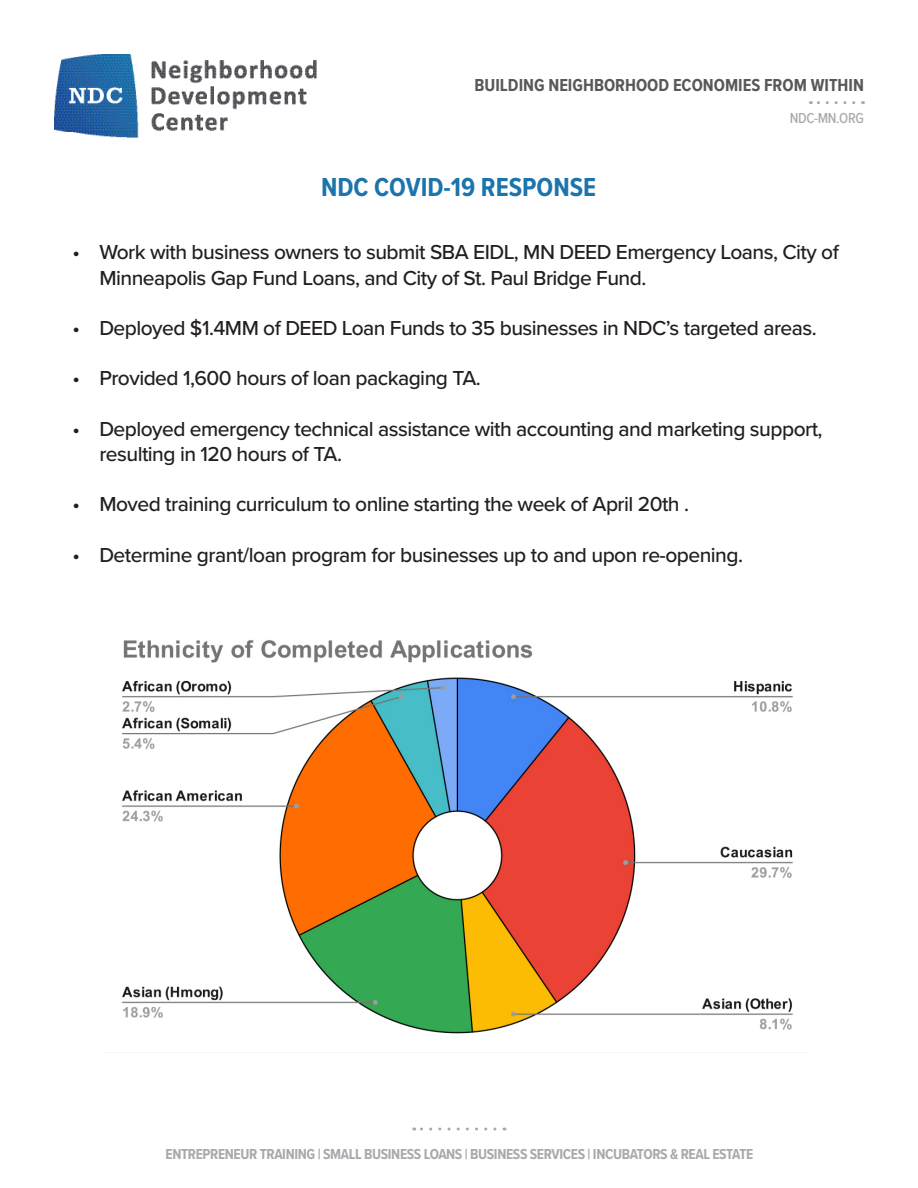
<style>
.page{position:relative;width:918px;height:1188px;background:#fff}
.page>*{position:absolute;margin:0;border:0;box-sizing:border-box;transform-origin:0 0}
.t1{font:700 27px "Proxima Nova Cond";color:#1c74ad}
.t2{font:500 21px/25.2px "Proxima Nova";letter-spacing:-.025em;color:#231f20}
.t3{font:700 18px "Proxima Nova Cond";color:#57585a}
.t4{font:700 15px "Proxima Nova Cond";letter-spacing:-.025em;color:#a8a9ad}
.t5{font:500 15px "Proxima Nova Cond";letter-spacing:-.025em;color:#a8a9ad}
</style>
<div class="page">
<img style="left:54px;top:54px;width:262px;height:84px">
<svg style="left:810px;top:101px;width:44px;height:3px"></svg>
<svg style="left:414px;top:1128px;width:81px;height:3px"></svg>
<img style="left:121px;top:640px;width:672px;height:394px">
<p class="t3" style="left:474px;top:74px;width:391px">BUILDING NEIGHBORHOOD ECONOMIES FROM WITHIN</p>
<p class="t1" style="left:321px;top:171px;width:277px">NDC COVID-19 RESPONSE</p>
<p class="t5" style="left:790px;top:107px;width:76px">NDC-MN.ORG</p>
<p class="t2" style="left:99px;top:240px;width:741px;text-indent:-27px">• Work with business owners to submit SBA EIDL, MN DEED Emergency Loans, City of<br>Minneapolis Gap Fund Loans, and City of St. Paul Bridge Fund.</p>
<p class="t2" style="left:72px;top:316px;width:746px">• Deployed $1.4MM of DEED Loan Funds to 35 businesses in NDC’s targeted areas.</p>
<p class="t2" style="left:72px;top:366px;width:410px">• Provided 1,600 hours of loan packaging TA.</p>
<p class="t2" style="left:99px;top:417px;width:725px;text-indent:-27px">• Deployed emergency technical assistance with accounting and marketing support, resulting in 120 hours of TA.</p>
<p class="t2" style="left:72px;top:492px;width:618px">• Moved training curriculum to online starting the week of April 20th .</p>
<p class="t2" style="left:72px;top:543px;width:672px">• Determine grant/loan program for businesses up to and upon re-opening.</p>
<p class="t4" style="left:166px;top:1145px;width:589px">ENTREPRENEUR TRAINING | SMALL BUSINESS LOANS | BUSINESS SERVICES | INCUBATORS &amp; REAL ESTATE</p>
</div>
